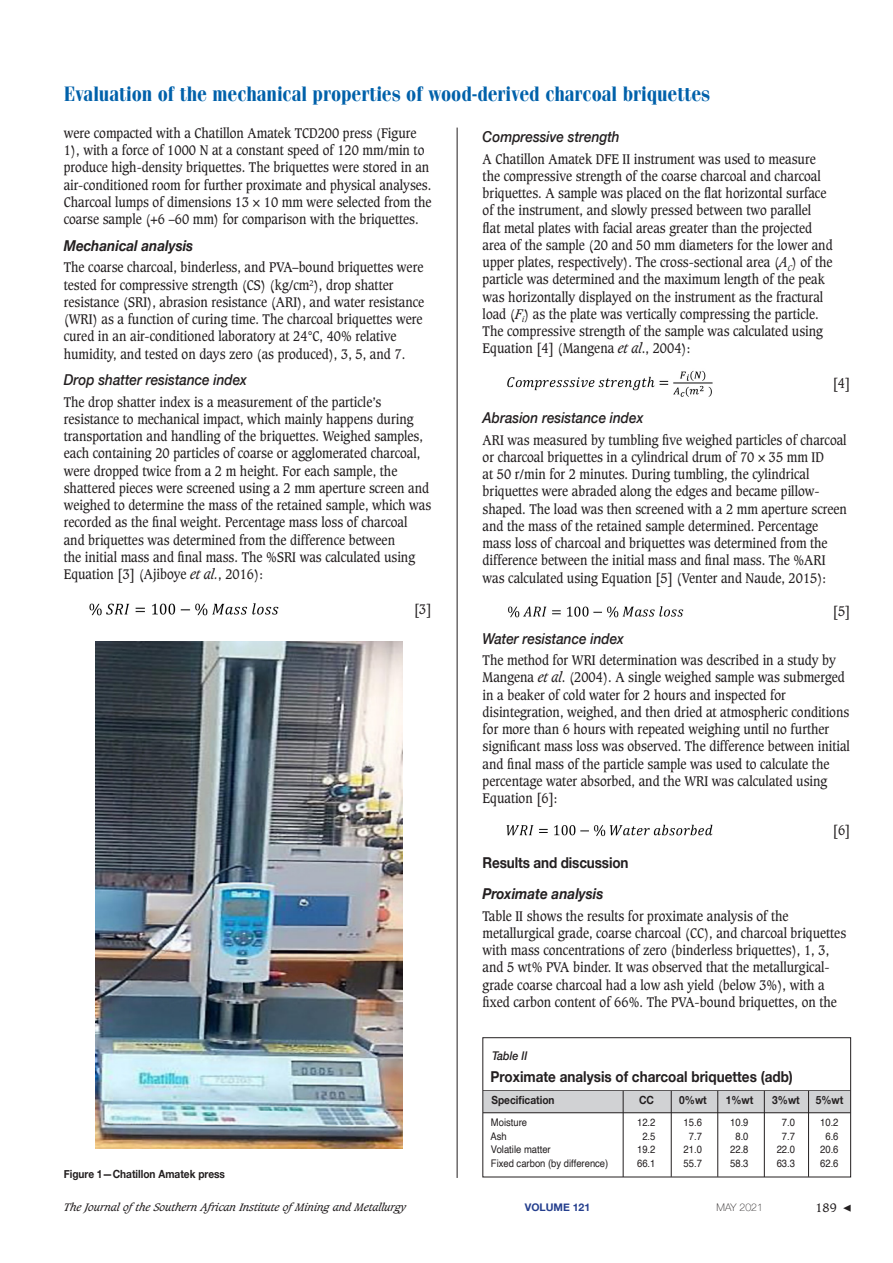
<style>
.page{position:relative;width:893px;height:1263px;background:#fff}
.page>*{position:absolute;margin:0;border:0;box-sizing:border-box;transform-origin:0 0}
.t1{font:21px "Cg Fenice Bd";color:#0161aa;scale:.9 1}
._3rd_Level_header{font:italic 500 15px "Helvetica Neue";color:#231f20;scale:.9 1}
.Table_title{font:700 15px "Helvetica Neue";color:#231f20;scale:.9 1}
._2nd_Level_header{font:italic 700 15px "Helvetica Neue";color:#231f20;scale:.9 1}
._1st_Level_Header{font:700 15px "Helvetica Neue";letter-spacing:-.01em;color:#231f20;scale:.9 1}
._1st_Para{font:13.5px/17.2px "Caxton";color:#231f20;scale:.9 1}
.Body_Copy{font:13.5px "Caxton";color:#231f20;scale:.9 1}
.Table_No{font:italic 500 12px "Helvetica Neue";color:#231f20;scale:.9 1}
.t2{font:12px "Caxton";color:#231f20}
.Table_header{font:700 11.25px "Helvetica Neue";color:#231f20;scale:.9 1}
.Figure_captions{font:700 11.25px "Helvetica Neue";color:#231f20;scale:.9 1}
.Table_text{font:10.5px "Helvetica";color:#231f20;scale:.9 1}
.t3{font:italic 10.5px "Caxton";color:#231f20}
.t4{font:700 10.5px "Helvetica Neue";color:#253f8e}
.t5{font:100 10.5px "Helvetica Neue";color:#231f20}
.s1{font-style:italic}
.s2{font-family:"Minion Pro";font-size:15px}
</style>
<div class="page">
<img style="left:89px;top:603px;width:190px;height:13px">
<img style="left:507px;top:370px;width:206px;height:27px">
<img style="left:508px;top:606px;width:176px;height:12px">
<img style="left:506px;top:824px;width:207px;height:13px">
<hr style="left:457px;top:128px;width:1px;height:1050px;background:#231f20">
<hr style="left:483px;top:1090px;width:367px;height:1px;background:#231f20">
<div style="left:483px;top:1091px;width:367px;height:21px;background:#d1d2d4"></div>
<hr style="left:483px;top:1112px;width:367px;height:1px;background:#231f20">
<div style="left:483px;top:1037px;width:368px;height:140px;border:1px solid #231f20"></div>
<hr style="left:623px;top:1091px;width:1px;height:86px;background:#231f20">
<hr style="left:671px;top:1091px;width:1px;height:86px;background:#231f20">
<hr style="left:717px;top:1091px;width:1px;height:86px;background:#231f20">
<hr style="left:764px;top:1091px;width:1px;height:86px;background:#231f20">
<hr style="left:808px;top:1091px;width:1px;height:86px;background:#231f20">
<img style="left:96px;top:642px;width:306px;height:507px">
<h1 class="t1" style="left:64px;top:81px;width:720px">Evaluation of the mechanical properties of wood-derived charcoal briquettes</h1>
<p class="_1st_Para" style="left:64px;top:125px;width:410px">were compacted with a Chatillon Amatek TCD200 press (Figure 1), with a force of 1000 N at a constant speed of 120 mm/min to produce high-density briquettes. The briquettes were stored in an air-conditioned room for further proximate and physical analyses.<br>Charcoal lumps of dimensions 13 × 10 mm were selected from the coarse sample (+6 –60 mm) for comparison with the briquettes.</p>
<p class="_2nd_Level_header" style="left:64px;top:234px;width:145px">Mechanical analysis</p>
<p class="_1st_Para" style="left:64px;top:259px;width:402px">The coarse charcoal, binderless, and PVA–bound briquettes were tested for compressive strength (CS) (kg/cm<sup>2</sup>), drop shatter resistance (SRI), abrasion resistance (ARI), and water resistance (WRI) as a function of curing time. The charcoal briquettes were cured in an air-conditioned laboratory at 24°C, 40% relative humidity, and tested on days zero (as produced), 3, 5, and 7.</p>
<p class="_3rd_Level_header" style="left:64px;top:367px;width:205px">Drop shatter resistance index</p>
<p class="_1st_Para" style="left:64px;top:393px;width:410px">The drop shatter index is a measurement of the particle’s resistance to mechanical impact, which mainly happens during transportation and handling of the briquettes. Weighed samples, each containing 20 particles of coarse or agglomerated charcoal, were dropped twice from a 2 m height. For each sample, the shattered pieces were screened using a 2 mm aperture screen and weighed to determine the mass of the retained sample, which was recorded as the final weight. Percentage mass loss of charcoal and briquettes was determined from the difference between<br>the initial mass and final mass. The %SRI was calculated using Equation [3] (Ajiboye <span class="s1">et al.</span>, 2016):</p>
<p class="Body_Copy" style="left:414px;top:600px;width:21px">[3]</p>
<p class="Figure_captions" style="left:64px;top:1165px;width:181px">Figure 1—Chatillon Amatek press</p>
<p class="_3rd_Level_header" style="left:483px;top:124px;width:154px">Compressive strength</p>
<p class="_1st_Para" style="left:483px;top:150px;width:390px">A Chatillon Amatek DFE II instrument was used to measure the compressive strength of the coarse charcoal and charcoal briquettes. A sample was placed on the flat horizontal surface of the instrument, and slowly pressed between two parallel<br>flat metal plates with facial areas greater than the projected area of the sample (20 and 50 mm diameters for the lower and upper plates, respectively). The cross-sectional area (<span class="s1">A</span><sub>C</sub>) of the particle was determined and the maximum length of the peak was horizontally displayed on the instrument as the fractural load (<span class="s1">F</span><sub>i</sub>) as the plate was vertically compressing the particle.<br>The compressive strength of the sample was calculated using Equation [4] (Mangena <span class="s1">et al</span>., 2004):</p>
<p class="Body_Copy" style="left:833px;top:375px;width:21px">[4]</p>
<p class="_3rd_Level_header" style="left:483px;top:405px;width:180px">Abrasion resistance index</p>
<p class="_1st_Para" style="left:483px;top:431px;width:406px">ARI was measured by tumbling five weighed particles of charcoal or charcoal briquettes in a cylindrical drum of 70 × 35 mm ID<br>at 50 r/min for 2 minutes. During tumbling, the cylindrical briquettes were abraded along the edges and became pillow&shy;shaped. The load was then screened with a 2 mm aperture screen and the mass of the retained sample determined. Percentage mass loss of charcoal and briquettes was determined from the difference between the initial mass and final mass. The %ARI was calculated using Equation [5] (Venter and Naude, 2015):</p>
<p class="Body_Copy" style="left:833px;top:602px;width:21px">[5]</p>
<p class="_3rd_Level_header" style="left:483px;top:625px;width:158px">Water resistance index</p>
<p class="_1st_Para" style="left:483px;top:652px;width:410px">The method for WRI determination was described in a study by Mangena <span class="s1">et al</span>. (2004). A single weighed sample was submerged in a beaker of cold water for 2 hours and inspected for disintegration, weighed, and then dried at atmospheric conditions for more than 6 hours with repeated weighing until no further significant mass loss was observed. The difference between initial and final mass of the particle sample was used to calculate the percentage water absorbed, and the WRI was calculated using Equation [6]:</p>
<p class="Body_Copy" style="left:833px;top:821px;width:21px">[6]</p>
<p class="_1st_Level_Header" style="left:483px;top:851px;width:164px">Results and discussion</p>
<p class="_2nd_Level_header" style="left:483px;top:882px;width:136px">Proximate analysis</p>
<p class="_1st_Para" style="left:483px;top:907px;width:405px">Table II shows the results for proximate analysis of the metallurgical grade, coarse charcoal (CC), and charcoal briquettes with mass concentrations of zero (binderless briquettes), 1, 3, and 5 wt% PVA binder. It was observed that the metallurgical&shy;grade coarse charcoal had a low ash yield (below 3%), with a fixed carbon content of 66%. The PVA-bound briquettes, on the</p>
<p class="Table_No" style="left:492px;top:1045px;width:41px">Table II</p>
<p class="Table_title" style="left:490px;top:1065px;width:338px">Proximate analysis of charcoal briquettes (adb)</p>
<p class="Table_header" style="left:491px;top:1091px;width:72px">Specification</p>
<p class="Table_header" style="left:639px;top:1091px;width:18px">CC</p>
<p class="Table_header" style="left:679px;top:1091px;width:32px">0%wt</p>
<p class="Table_header" style="left:726px;top:1091px;width:32px">1%wt</p>
<p class="Table_header" style="left:772px;top:1091px;width:32px">3%wt</p>
<p class="Table_header" style="left:816px;top:1091px;width:32px">5%wt</p>
<p class="Table_text" style="left:491px;top:1114px;width:42px">Moisture</p>
<p class="Table_text" style="left:637px;top:1114px;width:22px">12.2</p>
<p class="Table_text" style="left:684px;top:1114px;width:22px">15.6</p>
<p class="Table_text" style="left:730px;top:1114px;width:22px">10.9</p>
<p class="Table_text" style="left:782px;top:1114px;width:16px">7.0</p>
<p class="Table_text" style="left:820px;top:1114px;width:22px">10.2</p>
<p class="Table_text" style="left:490px;top:1128px;width:20px">Ash</p>
<p class="Table_text" style="left:642px;top:1128px;width:16px">2.5</p>
<p class="Table_text" style="left:689px;top:1128px;width:16px">7.7</p>
<p class="Table_text" style="left:735px;top:1128px;width:16px">8.0</p>
<p class="Table_text" style="left:782px;top:1128px;width:16px">7.7</p>
<p class="Table_text" style="left:825px;top:1128px;width:16px">6.6</p>
<p class="Table_text" style="left:491px;top:1141px;width:68px">Volatile matter</p>
<p class="Table_text" style="left:637px;top:1141px;width:22px">19.2</p>
<p class="Table_text" style="left:684px;top:1141px;width:22px">21.0</p>
<p class="Table_text" style="left:730px;top:1141px;width:22px">22.8</p>
<p class="Table_text" style="left:777px;top:1141px;width:22px">22.0</p>
<p class="Table_text" style="left:820px;top:1141px;width:22px">20.6</p>
<p class="Table_text" style="left:491px;top:1155px;width:132px">Fixed carbon (by difference)</p>
<p class="Table_text" style="left:637px;top:1155px;width:22px">66.1</p>
<p class="Table_text" style="left:684px;top:1155px;width:22px">55.7</p>
<p class="Table_text" style="left:730px;top:1155px;width:22px">58.3</p>
<p class="Table_text" style="left:777px;top:1155px;width:22px">63.3</p>
<p class="Table_text" style="left:820px;top:1155px;width:22px">62.6</p>
<p class="t3" style="left:64px;top:1201px;width:344px">The Journal ofthe Southern African Institute ofMining and Metallurgy</p>
<p class="t4" style="left:525px;top:1199px;width:67px">VOLUME 121</p>
<p class="t5" style="left:717px;top:1199px;width:48px">MAY 2021</p>
<p class="t2" style="left:815px;top:1200px;width:38px">189 <span class="s2">◀</span></p>
</div>
